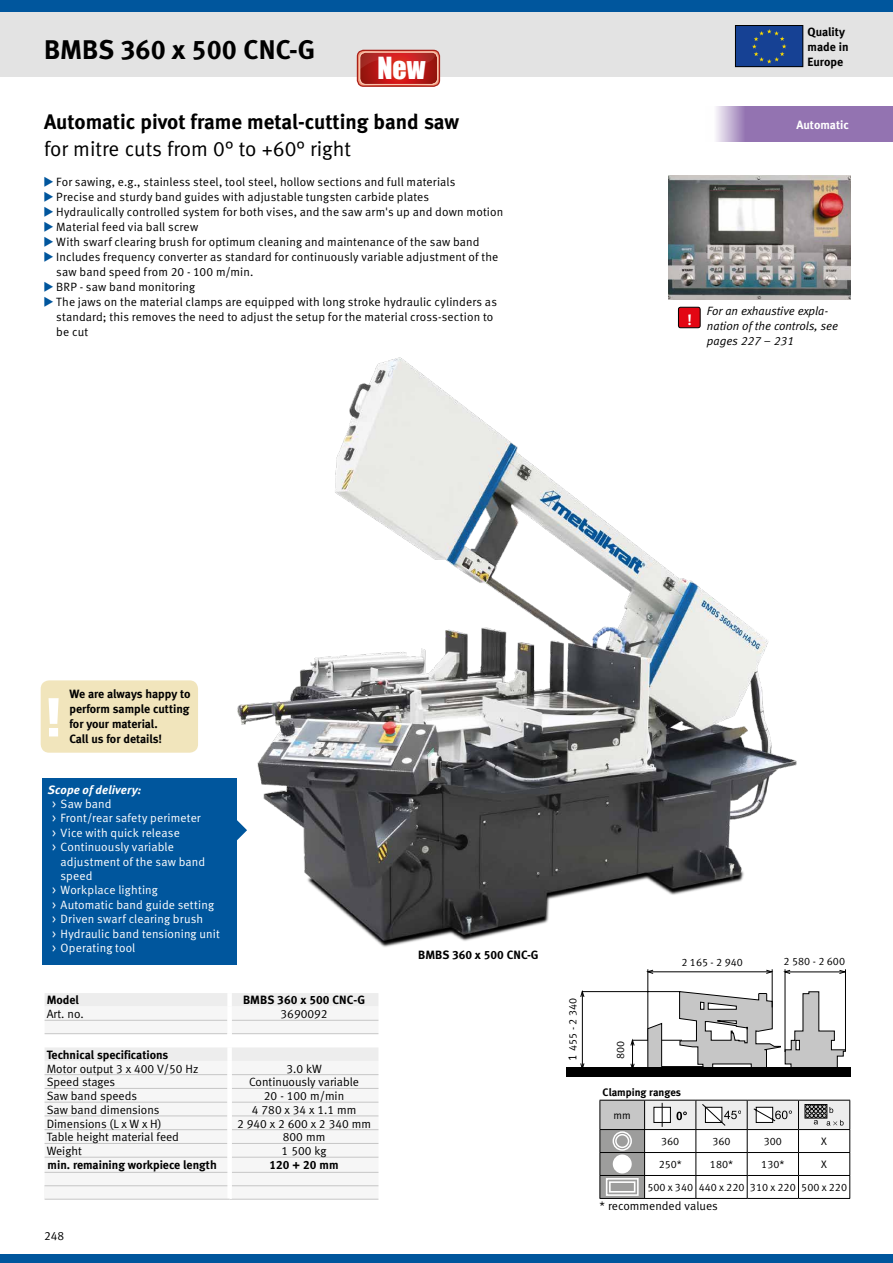
<style>
.page{position:relative;width:893px;height:1263px;background:#fff}
.page>*{position:absolute;margin:0;border:0;box-sizing:border-box;transform-origin:0 0}
.t1{font:800 57.45px "Front Page";color:#fff}
.t2{font:28.05px "Impact";color:#fff}
.t3{font:27px "Meta Bold LF";color:#000}
.t4{font:21px "Meta Bold LF";color:#000}
.t5{font:21px "Meta Normal LF";color:#000}
.t6{font:15px "Meta Bold LF";color:#fff}
.t7{font:12px/15px "Meta Normal LF";letter-spacing:.01em;color:#000}
.t8{font:12px/14.4px "Meta Normal LF";letter-spacing:.01em;color:#fff}
.t9{font:12px/15px "Meta Bold LF";color:#000}
.t10{font:italic 12px/15px "Meta Normal LF";color:#000}
.t11{font:italic 12px "Meta Bold LF";letter-spacing:.01em;color:#fff}
.t12{font:12px "Meta Bold LF";color:#fff}
.t13{font:10.8px/23px "Meta Normal LF";color:#000}
.t14{font:10.8px "Meta Bold LF";color:#000}
.s1{font-size:12px}
</style>
<div class="page">
<div style="left:0;top:0;width:893px;height:77px;background:#e3e3e3"></div>
<div style="left:0;top:0;width:893px;height:11px;background:#00569d"></div>
<div style="left:0;top:1254px;width:893px;height:9px;background:#00569d"></div>
<div style="left:45px;top:993px;width:333px;height:13px;background:#ededed"></div>
<svg style="left:45px;top:1019px;width:333px;height:153px;fill:#f6f6f6"></svg>
<svg style="left:232px;top:1186px;width:146px;height:13px"></svg>
<div style="left:45px;top:1186px;width:185px;height:13px;background:#f6f6f6"></div>
<hr style="left:45px;top:1020px;width:182px;height:1px;background:#c6c6c6">
<hr style="left:232px;top:1020px;width:146px;height:1px;background:#c6c6c6">
<hr style="left:45px;top:1033px;width:182px;height:1px;background:#c6c6c6">
<hr style="left:232px;top:1033px;width:146px;height:1px;background:#c6c6c6">
<hr style="left:45px;top:1074px;width:182px;height:1px;background:#c6c6c6">
<hr style="left:232px;top:1074px;width:146px;height:1px;background:#c6c6c6">
<hr style="left:45px;top:1088px;width:182px;height:1px;background:#c6c6c6">
<hr style="left:232px;top:1088px;width:146px;height:1px;background:#c6c6c6">
<hr style="left:45px;top:1102px;width:182px;height:1px;background:#c6c6c6">
<hr style="left:232px;top:1102px;width:146px;height:1px;background:#c6c6c6">
<hr style="left:45px;top:1115px;width:182px;height:1px;background:#c6c6c6">
<hr style="left:232px;top:1115px;width:146px;height:1px;background:#c6c6c6">
<hr style="left:45px;top:1129px;width:182px;height:1px;background:#c6c6c6">
<hr style="left:232px;top:1129px;width:146px;height:1px;background:#c6c6c6">
<hr style="left:45px;top:1143px;width:182px;height:1px;background:#c6c6c6">
<hr style="left:232px;top:1143px;width:146px;height:1px;background:#c6c6c6">
<hr style="left:45px;top:1157px;width:182px;height:1px;background:#c6c6c6">
<hr style="left:232px;top:1157px;width:146px;height:1px;background:#c6c6c6">
<hr style="left:232px;top:1172px;width:146px;height:1px;background:#c6c6c6">
<hr style="left:232px;top:1185px;width:146px;height:1px;background:#c6c6c6">
<hr style="left:230px;top:1199px;width:148px;height:1px;background:#c6c6c6">
<div style="left:227px;top:993px;width:5px;height:13px;background:#fff"></div>
<div style="left:227px;top:1006px;width:5px;height:14px;background:#fff"></div>
<div style="left:227px;top:1020px;width:5px;height:14px;background:#fff"></div>
<div style="left:227px;top:1034px;width:5px;height:13px;background:#fff"></div>
<div style="left:227px;top:1047px;width:5px;height:14px;background:#fff"></div>
<div style="left:227px;top:1061px;width:5px;height:14px;background:#fff"></div>
<div style="left:227px;top:1075px;width:5px;height:13px;background:#fff"></div>
<div style="left:227px;top:1088px;width:5px;height:14px;background:#fff"></div>
<div style="left:227px;top:1102px;width:5px;height:14px;background:#fff"></div>
<div style="left:227px;top:1116px;width:5px;height:14px;background:#fff"></div>
<div style="left:227px;top:1130px;width:5px;height:13px;background:#fff"></div>
<div style="left:227px;top:1143px;width:5px;height:14px;background:#fff"></div>
<div style="left:227px;top:1157px;width:5px;height:15px;background:#fff"></div>
<div style="left:227px;top:1186px;width:5px;height:13px;background:#fff"></div>
<hr style="left:45px;top:1172px;width:182px;height:1px;background:#c6c6c6">
<hr style="left:45px;top:1185px;width:182px;height:1px;background:#c6c6c6">
<hr style="left:45px;top:1199px;width:185px;height:1px;background:#c6c6c6">
<div style="left:357px;top:50px;width:83px;height:37px;border:1px solid #aa2018;border-radius:6px"></div>
<svg style="left:357px;top:50px;width:82px;height:36px;background:#c12821"></svg>
<div style="left:359px;top:52px;width:79px;height:33px;border:1px solid #f9c5af;border-radius:6px"></div>
<div style="left:735px;top:26px;width:68px;height:41px;background:#164194"></div>
<svg style="left:752px;top:29px;width:34px;height:35px"></svg>
<div style="left:735px;top:25px;width:68px;height:42px;border:1px solid #000"></div>
<hr style="left:645px;top:1198px;width:51px;height:1px;background:#000">
<hr style="left:696px;top:1198px;width:51px;height:1px;background:#000">
<hr style="left:747px;top:1198px;width:51px;height:1px;background:#000">
<hr style="left:798px;top:1198px;width:52px;height:1px;background:#000">
<hr style="left:599px;top:1198px;width:46px;height:1px;background:#000">
<svg style="left:599px;top:1100px;width:251px;height:98px"></svg>
<div style="left:41px;top:680px;width:157px;height:73px;background:#f1e5bc;border-radius:9px"></div>
<div style="left:43px;top:778px;width:194px;height:187px;background:#00569d"></div>
<svg style="left:716px;top:106px;width:177px;height:36px;background:#9b7db6"></svg>
<div style="left:678px;top:307px;width:22px;height:21px;background:#e30613;border-radius:2px"></div>
<div style="left:678px;top:307px;width:22px;height:21px;border:1px solid #000;border-radius:2px"></div>
<img style="left:668px;top:175px;width:182px;height:125px">
<svg style="left:580px;top:969px;width:266px;height:99px"></svg>
<div style="left:566px;top:1068px;width:285px;height:9px;background:#000"></div>
<img style="left:237px;top:357px;width:560px;height:590px">
<h3 class="t3" style="left:44px;top:34px;width:273px">BMBS 360 x 500 CNC-G</h3>
<h2 class="t2" style="left:377px;top:46px;width:50px">New</h2>
<h3 class="t4" style="left:44px;top:109px;width:417px">Automatic pivot frame metal-cutting band saw</h3>
<h3 class="t5" style="left:44px;top:136px;width:309px">for mitre cuts from 0° to +60° right</h3>
<p class="t7" style="left:56px;top:174px;width:449px">For sawing, e.g., stainless steel, tool steel, hollow sections and full materials<br>Precise and sturdy band guides with adjustable tungsten carbide plates<br>Hydraulically controlled system for both vises, and the saw arm's up and down motion Material feed via ball screw<br>With swarf clearing brush for optimum cleaning and maintenance of the saw band Includes frequency converter as standard for continuously variable adjustment of the saw band speed from 20 - 100 m/min.<br>BRP - saw band monitoring<br>The jaws on the material clamps are equipped with long stroke hydraulic cylinders as standard; this removes the need to adjust the setup for the material cross-section to be cut</p>
<p class="t9" style="left:807px;top:24px;width:43px">Quality made in<br>Europe</p>
<p class="t12" style="left:796px;top:118px;width:54px">Automatic</p>
<p class="t6" style="left:687px;top:311px;width:6px">!</p>
<p class="t10" style="left:707px;top:303px;width:133px">For an exhaustive expla&shy;nation of the controls, see pages 227 – 231</p>
<h1 class="t1" style="left:45px;top:684px;width:18px">!</h1>
<p class="t9" style="left:69px;top:686px;width:123px;text-align:justify">We are always happy to perform sample cutting for your material.</p>
<p class="t9" style="left:69px;top:731px;width:94px">Call us for details!</p>
<p class="t11" style="left:48px;top:782px;width:95px">Scope of delivery:</p>
<p class="t8" style="left:52px;top:796px;width:150px">&gt; Saw band<br>&gt; Front/rear safety perimeter &gt; Vice with quick release<br>&gt; Continuously variable</p>
<p class="t8" style="left:61px;top:854px;width:146px">adjustment of the saw band</p>
<p class="t8" style="left:61px;top:868px;width:34px">speed</p>
<p class="t8" style="left:52px;top:883px;width:107px">&gt; Workplace lighting</p>
<p class="t8" style="left:52px;top:897px;width:164px">&gt; Automatic band guide setting</p>
<p class="t8" style="left:52px;top:912px;width:153px">&gt; Driven swarf clearing brush</p>
<p class="t8" style="left:52px;top:926px;width:169px">&gt; Hydraulic band tensioning unit</p>
<p class="t8" style="left:52px;top:940px;width:85px">&gt; Operating tool</p>
<p class="t9" style="left:47px;top:993px;width:34px">Model</p>
<p class="t9" style="left:243px;top:993px;width:123px">BMBS 360 x 500 CNC-G</p>
<p class="t7" style="left:47px;top:1006px;width:39px">Art. no.</p>
<p class="t7" style="left:281px;top:1006px;width:49px">3690092</p>
<p class="t9" style="left:47px;top:1047px;width:123px">Technical specifications</p>
<p class="t7" style="left:47px;top:1061px;width:153px">Motor output 3 x 400 V/50 Hz</p>
<p class="t7" style="left:286px;top:1061px;width:37px">3.0 kW</p>
<p class="t7" style="left:47px;top:1074px;width:70px">Speed stages</p>
<p class="t7" style="left:249px;top:1074px;width:111px">Continuously variable</p>
<p class="t7" style="left:47px;top:1088px;width:92px">Saw band speeds</p>
<p class="t7" style="left:264px;top:1088px;width:82px">20 - 100 m/min</p>
<p class="t7" style="left:47px;top:1102px;width:114px">Saw band dimensions</p>
<p class="t7" style="left:252px;top:1102px;width:106px">4 780 x 34 x 1.1 mm</p>
<p class="t7" style="left:47px;top:1116px;width:116px">Dimensions (L x W x H)</p>
<p class="t7" style="left:237px;top:1116px;width:136px">2 940 x 2 600 x 2 340 mm</p>
<p class="t7" style="left:47px;top:1129px;width:134px">Table height material feed</p>
<p class="t7" style="left:283px;top:1129px;width:44px">800 mm</p>
<p class="t7" style="left:47px;top:1143px;width:37px">Weight</p>
<p class="t7" style="left:282px;top:1143px;width:46px">1 500 kg</p>
<p class="t9" style="left:48px;top:1157px;width:171px">min. remaining workpiece length</p>
<p class="t9" style="left:269px;top:1157px;width:71px">120 + 20 mm</p>
<p class="t7" style="left:44px;top:1228px;width:22px">248</p>
<p class="t9" style="left:418px;top:947px;width:122px">BMBS 360 x 500 CNC-G</p>
<p class="t13" style="left:561px;top:1060px;width:64px;rotate:-90deg"><span class="s1">1</span> 455 - 2 340</p>
<p class="t13" style="left:609px;top:1059px;width:20px;rotate:-90deg">800</p>
<p class="t13" style="left:681px;top:951px;width:63px">2 165 - 2 940</p>
<p class="t13" style="left:784px;top:949px;width:63px">2 580 - 2 600</p>
<p class="t14" style="left:603px;top:1085px;width:80px">Clamping ranges</p>
<p class="t13" style="left:614px;top:1104px;width:19px">mm</p>
<p class="t13" style="left:661px;top:1130px;width:20px">360</p>
<p class="t13" style="left:712px;top:1130px;width:20px">360</p>
<p class="t13" style="left:764px;top:1130px;width:20px">300</p>
<p class="t13" style="left:821px;top:1130px;width:7px">X</p>
<p class="t13" style="left:659px;top:1153px;width:25px">250*</p>
<p class="t13" style="left:710px;top:1153px;width:25px">180*</p>
<p class="t13" style="left:761px;top:1153px;width:25px">130*</p>
<p class="t13" style="left:647px;top:1153px;width:201px;text-indent:174px">X<br>500 x 340 440 x 220 310 x 220 500 x 220</p>
<p class="t7" style="left:599px;top:1199px;width:120px">* recommended values</p>
</div>
